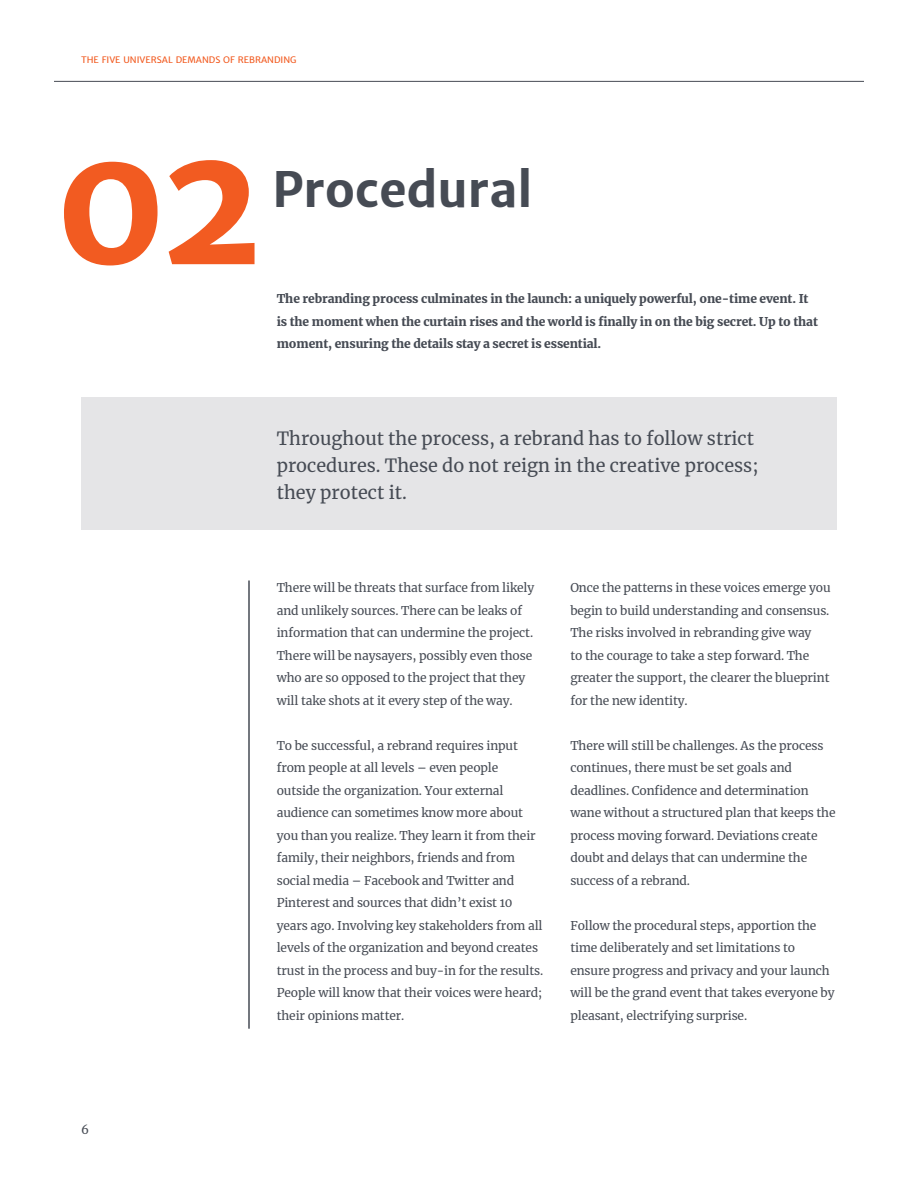
<style>
.page{position:relative;width:918px;height:1188px;background:#fff}
.page>*{position:absolute;margin:0;border:0;box-sizing:border-box;transform-origin:0 0}
.t1{font:700 165px "Merriweather Sans";color:#f25b21}
.t2{font:700 48px "Merriweather Sans";letter-spacing:-.01em;color:#464b54}
.t3{font:18px/27px "Merriweather";color:#464b54}
.t4{font:12px/22.5px "Merriweather";letter-spacing:-.01em;color:#464b54}
.t5{font:900 12px/22.5px "Merriweather";letter-spacing:-.01em;color:#464b54}
.t6{font:9px "Merriweather Sans";color:#f25b21}
</style>
<div class="page">
<hr style="left:248px;top:580px;width:2px;height:449px;background:#464b54">
<div style="left:81px;top:397px;width:756px;height:132px;background:#e5e5e7"></div>
<hr style="left:54px;top:81px;width:810px;height:1px;background:#464b54">
<p class="t6" style="left:81px;top:54px;width:217px">THE FIVE UNIVERSAL DEMANDS OF REBRANDING</p>
<h1 class="t1" style="left:54px;top:103px;width:214px">02</h1>
<h2 class="t2" style="left:272px;top:160px;width:262px">Procedural</h2>
<p class="t5" style="left:277px;top:287px;width:543px">The rebranding process culminates in the launch: a uniquely powerful, one-time event. It is the moment when the curtain rises and the world is finally in on the big secret. Up to that moment, ensuring the details stay a secret is essential.</p>
<h3 class="t3" style="left:277px;top:424px;width:483px">Throughout the process, a rebrand has to follow strict procedures. These do not reign in the creative process; they protect it.</h3>
<p class="t4" style="left:277px;top:576px;width:259px">There will be threats that surface from likely and unlikely sources. There can be leaks of information that can undermine the project.<br>There will be naysayers, possibly even those who are so opposed to the project that they will take shots at it every step of the way.</p>
<p class="t4" style="left:277px;top:734px;width:268px">To be successful, a rebrand requires input from people at all levels – even people outside the organization. Your external audience can sometimes know more about you than you realize. They learn it from their family, their neighbors, friends and from social media – Facebook and Twitter and Pinterest and sources that didn’t exist 10 years ago. Involving key stakeholders from all levels of the organization and beyond creates trust in the process and buy-in for the results.<br>People will know that their voices were heard; their opinions matter.</p>
<p class="t4" style="left:570px;top:576px;width:262px">Once the patterns in these voices emerge you begin to build understanding and consensus.<br>The risks involved in rebranding give way<br>to the courage to take a step forward. The greater the support, the clearer the blueprint for the new identity.</p>
<p class="t4" style="left:570px;top:734px;width:267px">There will still be challenges. As the process continues, there must be set goals and deadlines. Confidence and determination wane without a structured plan that keeps the process moving forward. Deviations create doubt and delays that can undermine the success of a rebrand.</p>
<p class="t4" style="left:570px;top:914px;width:266px">Follow the procedural steps, apportion the time deliberately and set limitations to ensure progress and privacy and your launch will be the grand event that takes everyone by pleasant, electrifying surprise.</p>
<p class="t4" style="left:81px;top:1118px;width:9px">6</p>
</div>
